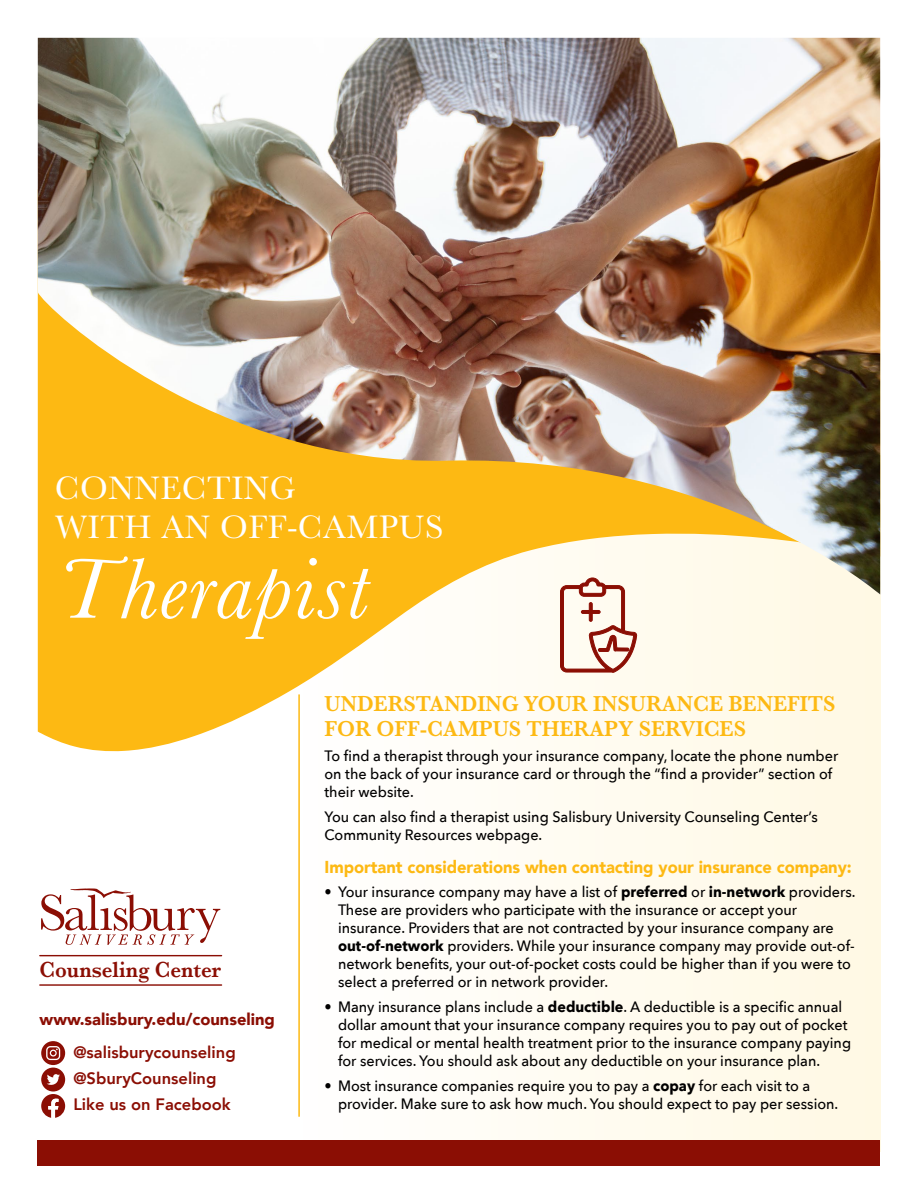
<style>
.page{position:relative;width:918px;height:1188px;background:#fff}
.page>*{position:absolute;margin:0;border:0;box-sizing:border-box;transform-origin:0 0}
.t1{font:italic 88.95px "Baskerville";letter-spacing:.02em;color:#fff}
.t2{font:33.75px/39px "Baskerville";letter-spacing:.02em;color:#fff}
.t3{font:600 22.8px "Baskerville";color:#8b0e04;scale:.92 1}
.t4{font:600 22.5px/25.5px "Baskerville";letter-spacing:-.005em;color:#fdb913;scale:.96 1}
.t5{font:900 17.25px "Avenir";letter-spacing:-.005em;color:#fdb913;scale:.96 1}
.t6{font:800 16.5px "Avenir";color:#8b0e04}
.t7{font:900 16.5px "Avenir";color:#8b0e04}
.t8{font:500 15px/18px "Avenir Next";color:#000;scale:.96 1}
.s1{font-weight:700}
</style>
<div class="page">
<div style="left:302px;top:455px;width:578px;height:697px;background:#fffcf1"></div>
<div style="left:38px;top:1140px;width:842px;height:26px;background:#8b0e04"></div>
<svg style="left:38px;top:595px;width:842px;height:157px"></svg>
<hr style="left:40px;top:955px;width:182px;height:1px;background:#8b0e04">
<hr style="left:40px;top:984px;width:182px;height:2px;background:#8b0e04">
<svg style="left:41px;top:888px;width:179px;height:57px"></svg>
<div style="left:41px;top:1041px;width:24px;height:24px;background:#8b0e04;border-radius:50%"></div>
<svg style="left:46px;top:1046px;width:14px;height:14px"></svg>
<div style="left:41px;top:1068px;width:24px;height:24px;background:#8b0e04;border-radius:50%"></div>
<svg style="left:47px;top:1074px;width:13px;height:11px"></svg>
<svg style="left:41px;top:1094px;width:24px;height:24px"></svg>
<img style="left:38px;top:38px;width:842px;height:557px">
<svg style="left:560px;top:578px;width:77px;height:95px"></svg>
<hr style="left:298px;top:694px;width:2px;height:423px;background:#fdb913">
<p class="t2" style="left:55px;top:469px;width:390px">CONNECTING<br>WITH AN OFF-CAMPUS</p>
<p class="t1" style="left:55px;top:536px;width:313px">Therapist</p>
<p class="t3" style="left:40px;top:956px;width:199px">Counseling Center</p>
<p class="t7" style="left:40px;top:1005px;width:237px">www.salisbury.edu/counseling</p>
<p class="t6" style="left:73px;top:1039px;width:164px">@salisburycounseling</p>
<p class="t6" style="left:73px;top:1065px;width:145px">@SburyCounseling</p>
<p class="t6" style="left:73px;top:1092px;width:159px">Like us on Facebook</p>
<p class="t4" style="left:325px;top:691px;width:534px">UNDERSTANDING YOUR INSURANCE BENEFITS<br>FOR OFF-CAMPUS THERAPY SERVICES</p>
<p class="t8" style="left:325px;top:746px;width:537px">To find a therapist through your insurance company, locate the phone number on the back of your insurance card or through the “find a provider” section of their website.</p>
<p class="t8" style="left:325px;top:807px;width:515px">You can also find a therapist using Salisbury University Counseling Center’s<br>Community Resources webpage.</p>
<p class="t5" style="left:325px;top:852px;width:551px">Important considerations when contacting your insurance company:</p>
<p class="t8" style="left:338px;top:883px;width:541px;text-indent:-14px">• Your insurance company may have a list of <span class="s1">preferred</span> or <span class="s1">in-network</span> providers.<br>These are providers who participate with the insurance or accept your insurance. Providers that are not contracted by your insurance company are <span class="s1">out-of-network</span> providers. While your insurance company may provide out-of&shy;network benefits, your out-of-pocket costs could be higher than if you were to select a preferred or in network provider.</p>
<p class="t8" style="left:338px;top:997px;width:536px;text-indent:-14px">• Many insurance plans include a <span class="s1">deductible</span>. A deductible is a specific annual dollar amount that your insurance company requires you to pay out of pocket for medical or mental health treatment prior to the insurance company paying for services. You should ask about any deductible on your insurance plan.</p>
<p class="t8" style="left:338px;top:1076px;width:523px;text-indent:-14px">• Most insurance companies require you to pay a <span class="s1">copay</span> for each visit to a provider. Make sure to ask how much. You should expect to pay per session.</p>
</div>
